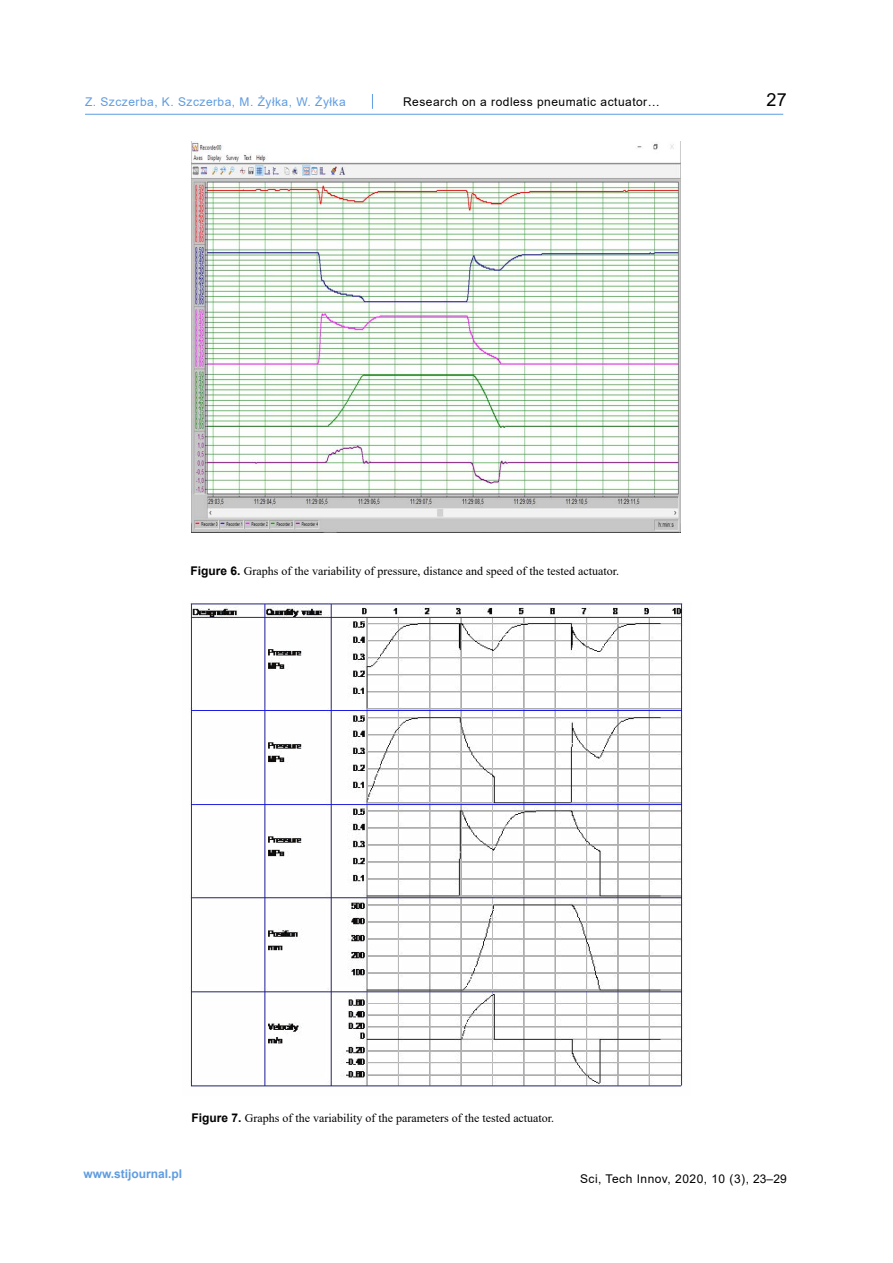
<style>
.page{position:relative;width:893px;height:1263px;background:#fff}
.page>*{position:absolute;margin:0;border:0;box-sizing:border-box;transform-origin:0 0}
.t1{font:18px "Arial";color:#000}
.t2{font:12px "Times New Roman";color:#000}
.t3{font:12px "Arial";letter-spacing:.04em;color:#000}
.t4{font:12px "Arial";letter-spacing:.04em;color:#5f9ce1}
.t5{font:700 12px "Arial";color:#5f9ce1}
.s1{font-family:"Arial";font-weight:700}
</style>
<div class="page">
<hr style="left:85px;top:114px;width:698px;height:1px;background:#5f9ce1">
<svg style="left:372px;top:94px;width:1px;height:15px"></svg>
<img style="left:191px;top:142px;width:489px;height:390px">
<img style="left:190px;top:603px;width:494px;height:484px">
<p class="t4" style="left:85px;top:94px;width:262px">Z. Szczerba, K. Szczerba, M. Żyłka, W. Żyłka</p>
<p class="t3" style="left:403px;top:94px;width:258px">Research on a rodless pneumatic actuator…</p>
<h1 class="t1" style="left:767px;top:87px;width:22px">27</h1>
<p class="t2" style="left:190px;top:563px;width:430px"><span class="s1">Figure 6.</span> Graphs of the variability of pressure, distance and speed of the tested actuator.</p>
<p class="t2" style="left:191px;top:1110px;width:364px"><span class="s1">Figure 7.</span> Graphs of the variability of the parameters of the tested actuator.</p>
<p class="t5" style="left:83px;top:1165px;width:100px">www.stijournal.pl</p>
<p class="t3" style="left:580px;top:1170px;width:208px">Sci, Tech Innov, 2020, 10 (3), 23–29</p>
</div>
